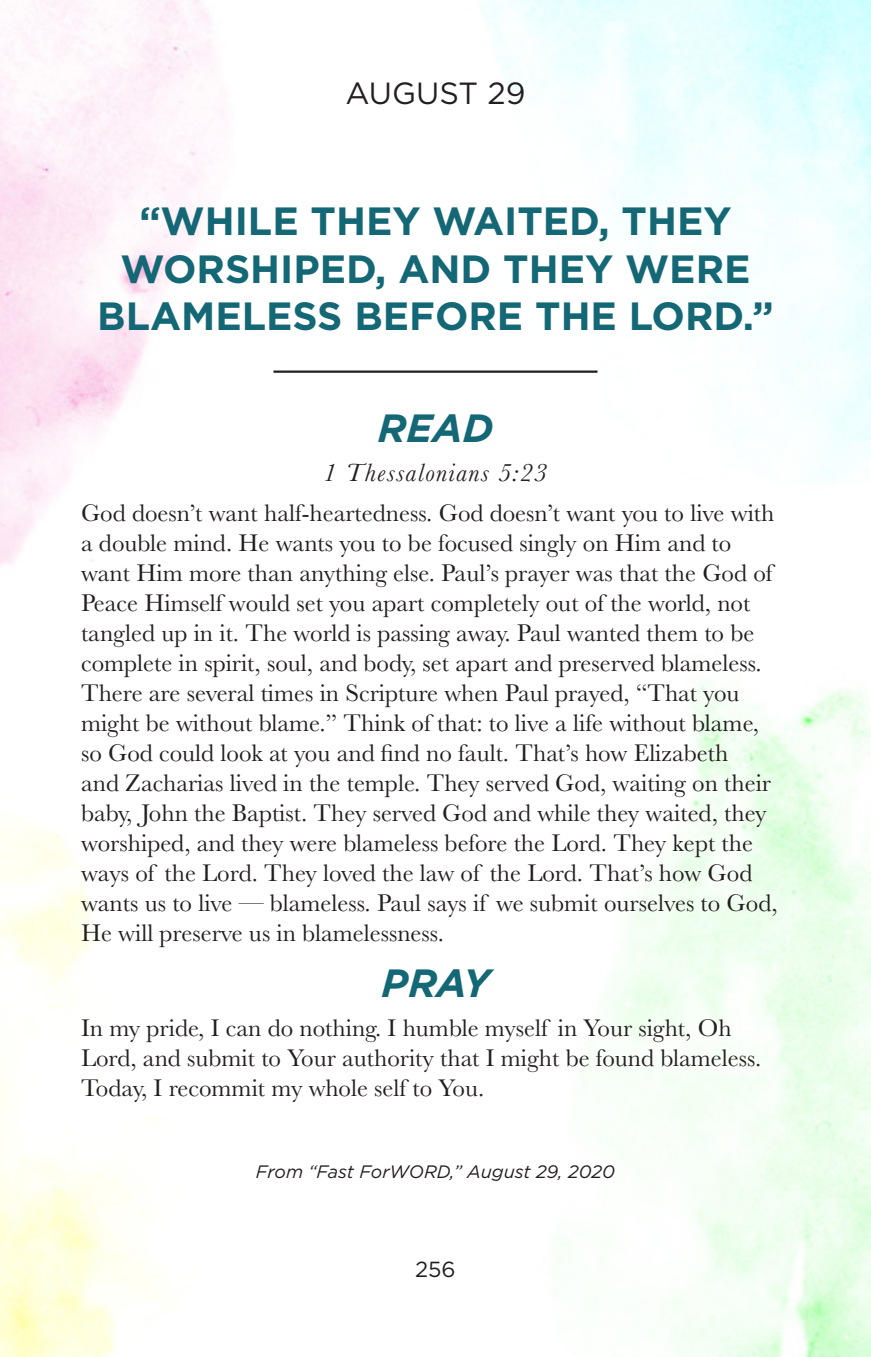
<style>
.page{position:relative;width:871px;height:1357px;background:#fff}
.page>*{position:absolute;margin:0;border:0;box-sizing:border-box;transform-origin:0 0}
.Devo_Quote{font:700 39.38px/47.2px "Gotham";color:#146775;text-align:center}
.Devo_READ_Subheader{font:italic 700 39.38px "Gotham";color:#146775}
.Devo_PRAY_Subheader{font:italic 700 39.38px "Gotham";color:#146775}
.Devo_Date_at_Top{font:30.6px "Gotham";color:#231f20}
.Devo_Scripture_Refs{font:italic 26.1px "Baskerville";letter-spacing:.05em;color:#231f20}
.Devo_Body_Copy{font:24.97px/29.9px "Baskerville";color:#231f20}
.t1{font:21.82px "Gotham";color:#231f20}
.Devo_Footnote_Date{font:italic 18px "Gotham";color:#231f20}
</style>
<div class="page">
<hr style="left:273px;top:370px;width:324px;height:3px;background:#231f20">
<p class="Devo_Date_at_Top" style="left:345px;top:74px;width:182px">AUGUST 29</p>
<p class="Devo_Quote" style="left:97px;top:198px;width:678px">“WHILE THEY WAITED, THEY<br>WORSHIPED, AND THEY WERE<br>BLAMELESS BEFORE THE LORD.”</p>
<p class="Devo_READ_Subheader" style="left:378px;top:402px;width:117px">READ</p>
<p class="Devo_Scripture_Refs" style="left:323px;top:456px;width:225px">1 Thessalonians 5:23</p>
<p class="Devo_Body_Copy" style="left:81px;top:498px;width:698px">God doesn’t want half-heartedness. God doesn’t want you to live with a double mind. He wants you to be focused singly on Him and to want Him more than anything else. Paul’s prayer was that the God of Peace Himself would set you apart completely out of the world, not tangled up in it. The world is passing away. Paul wanted them to be complete in spirit, soul, and body, set apart and preserved blameless.<br>There are several times in Scripture when Paul prayed, “That you might be without blame.” Think of that: to live a life without blame, so God could look at you and find no fault. That’s how Elizabeth<br>and Zacharias lived in the temple. They served God, waiting on their baby, John the Baptist. They served God and while they waited, they worshiped, and they were blameless before the Lord. They kept the ways of the Lord. They loved the law of the Lord. That’s how God wants us to live — blameless. Paul says if we submit ourselves to God, He will preserve us in blamelessness.</p>
<p class="Devo_PRAY_Subheader" style="left:382px;top:957px;width:109px">PRAY</p>
<p class="Devo_Body_Copy" style="left:81px;top:1013px;width:682px">In my pride, I can do nothing. I humble myself in Your sight, Oh<br>Lord, and submit to Your authority that I might be found blameless.<br>Today, I recommit my whole self to You.</p>
<p class="Devo_Footnote_Date" style="left:256px;top:1160px;width:361px">From “Fast ForWORD,” August 29, 2020</p>
<p class="t1" style="left:415px;top:1255px;width:42px">256</p>
</div>
